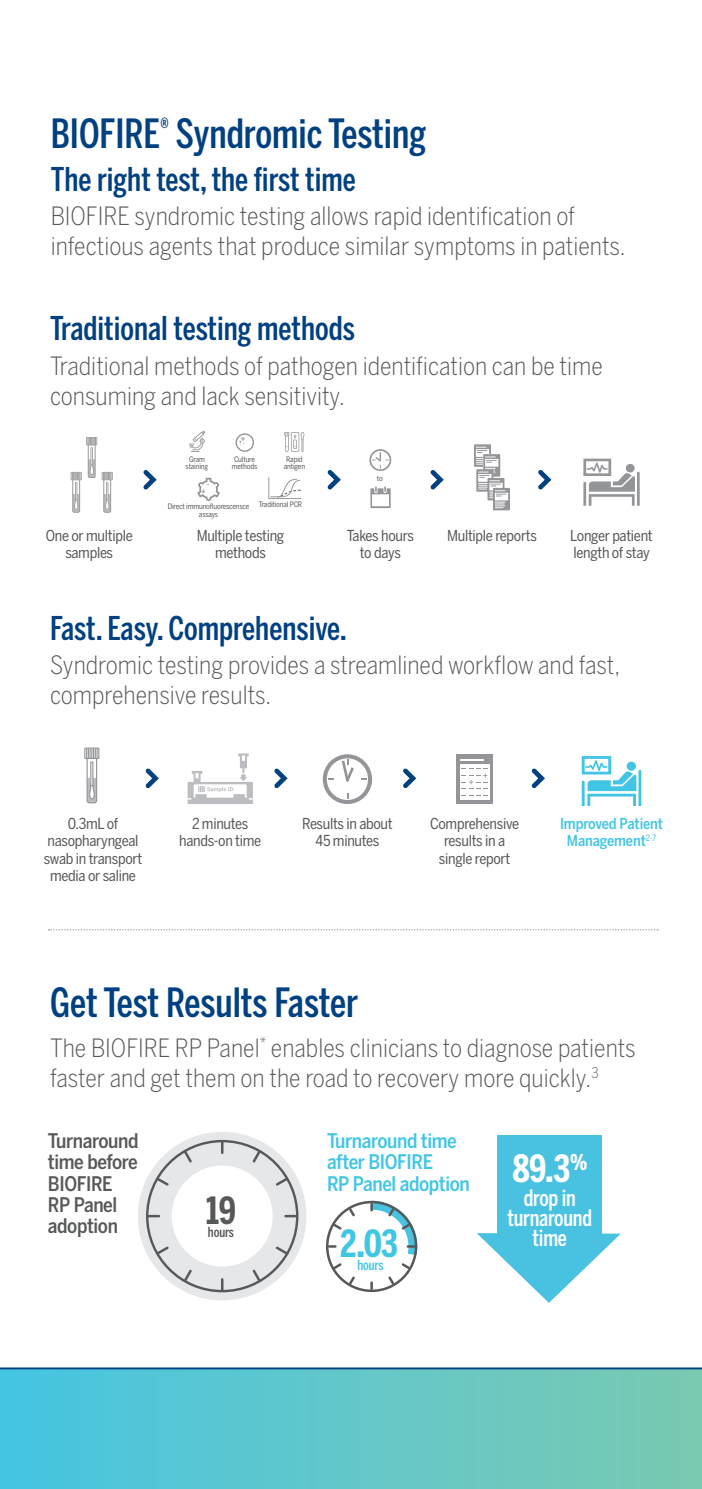
<style>
.page{position:relative;width:702px;height:1489px;background:#fff}
.page>*{position:absolute;margin:0;border:0;box-sizing:border-box;transform-origin:0 0}
.section-headers{font:500 40px "Benton Sans Compressed";color:#014081}
.infographic-number-l{font:700 37.25px "Benton Sans Compressed";color:#fff}
.infographic-number-l-2{font:700 37.25px "Benton Sans Compressed";color:#41c5e5}
.infographic-number-l-3{font:700 37.25px "Benton Sans Compressed";color:#57585a}
.section-subheaders{font:500 32.5px "Benton Sans Compressed";color:#014081}
.t1{font:300 25px/30px "Benton Sans Condensed";color:#57585a}
.infographic-text-com{font:500 22.5px/20px "Benton Sans Compressed";letter-spacing:-.01em;color:#fff;text-align:center}
.infographic-text-med{font:500 20px/21.2px "Benton Sans Condensed";letter-spacing:-.02em;color:#57585a}
.infographic-text-med-2{font:500 20px/21.2px "Benton Sans Condensed";letter-spacing:-.02em;color:#41c5e5}
.infographic-text{font:15px/17.5px "Benton Sans Condensed";letter-spacing:-.02em;color:#57585a;text-align:center}
.infographic-text-2{font:500 15px/17.5px "Benton Sans Condensed";letter-spacing:-.01em;color:#41c5e5;text-align:center}
.infographic-text-sma{font:500 13.75px "Benton Sans Compressed";letter-spacing:-.01em;color:#57585a}
.infographic-text-sma-2{font:500 13.75px "Benton Sans Compressed";letter-spacing:-.01em;color:#41c5e5}
.infographic-label-sm{font:7.5px/7.5px "Benton Sans Condensed";letter-spacing:-.02em;color:#57585a;text-align:center}
</style>
<div class="page">
<div style="left:0;top:1368px;width:702px;height:120px;background:linear-gradient(to right,#47c5e2,#7cc9b0)"></div>
<hr style="left:0;top:1367px;width:702px;height:2px;background:#014081">
<svg style="left:581px;top:756px;width:60px;height:50px"></svg>
<svg style="left:71px;top:437px;width:42px;height:76px"></svg>
<svg style="left:327px;top:470px;width:14px;height:19px"></svg>
<svg style="left:143px;top:470px;width:14px;height:19px"></svg>
<svg style="left:430px;top:470px;width:14px;height:19px"></svg>
<svg style="left:538px;top:470px;width:13px;height:19px"></svg>
<svg style="left:369px;top:449px;width:22px;height:22px"></svg>
<svg style="left:370px;top:486px;width:20px;height:22px"></svg>
<svg style="left:474px;top:444px;width:36px;height:66px"></svg>
<svg style="left:583px;top:458px;width:56px;height:47px"></svg>
<svg style="left:197px;top:478px;width:23px;height:23px"></svg>
<svg style="left:268px;top:477px;width:33px;height:22px"></svg>
<svg style="left:189px;top:430px;width:16px;height:22px"></svg>
<svg style="left:235px;top:433px;width:19px;height:19px"></svg>
<svg style="left:284px;top:432px;width:20px;height:20px"></svg>
<svg style="left:145px;top:1138px;width:155px;height:155px"></svg>
<div style="left:138px;top:1131px;width:168px;height:169px;border:34px solid #e6e7e9;border-radius:50%"></div>
<svg style="left:221px;top:1141px;width:2px;height:11px"></svg>
<svg style="left:182px;top:1148px;width:12px;height:16px"></svg>
<svg style="left:154px;top:1175px;width:17px;height:12px"></svg>
<svg style="left:148px;top:1214px;width:11px;height:3px"></svg>
<svg style="left:154px;top:1244px;width:17px;height:12px"></svg>
<svg style="left:182px;top:1267px;width:12px;height:16px"></svg>
<svg style="left:221px;top:1279px;width:2px;height:11px"></svg>
<svg style="left:250px;top:1267px;width:13px;height:16px"></svg>
<svg style="left:273px;top:1244px;width:17px;height:12px"></svg>
<svg style="left:285px;top:1214px;width:11px;height:3px"></svg>
<svg style="left:273px;top:1175px;width:17px;height:12px"></svg>
<svg style="left:250px;top:1148px;width:13px;height:16px"></svg>
<div style="left:497px;top:1135px;width:104px;height:115px;background:#49c2e1"></div>
<svg style="left:476px;top:1232px;width:144px;height:70px"></svg>
<svg style="left:329px;top:1200px;width:89px;height:88px"></svg>
<svg style="left:274px;top:768px;width:13px;height:20px"></svg>
<svg style="left:145px;top:768px;width:14px;height:20px"></svg>
<svg style="left:403px;top:768px;width:13px;height:20px"></svg>
<svg style="left:531px;top:768px;width:14px;height:20px"></svg>
<svg style="left:323px;top:754px;width:49px;height:50px"></svg>
<div style="left:456px;top:754px;width:37px;height:50px;background:#939598"></div>
<div style="left:460px;top:764px;width:29px;height:35px;background:#fff"></div>
<svg style="left:462px;top:795px;width:25px;height:1px"></svg>
<svg style="left:462px;top:768px;width:25px;height:21px"></svg>
<hr style="left:460px;top:758px;width:23px;height:2px;background:#fff">
<svg style="left:187px;top:753px;width:66px;height:51px"></svg>
<svg style="left:84px;top:747px;width:15px;height:57px"></svg>
<svg style="left:49px;top:929px;width:609px;height:1px"></svg>
<p class="section-headers" style="left:51px;top:109px;width:377px">BIOFIRE<sup>®</sup> Syndromic Testing</p>
<p class="section-subheaders" style="left:51px;top:159px;width:307px">The right test, the first time</p>
<p class="t1" style="left:51px;top:200px;width:576px">BIOFIRE syndromic testing allows rapid identification of infectious agents that produce similar symptoms in patients.</p>
<p class="section-subheaders" style="left:50px;top:308px;width:306px">Traditional testing methods</p>
<p class="t1" style="left:50px;top:350px;width:554px">Traditional methods of pathogen identification can be time consuming and lack sensitivity.</p>
<p class="infographic-label-sm" style="left:186px;top:455px;width:24px">Gram staining</p>
<p class="infographic-label-sm" style="left:232px;top:455px;width:27px;text-align:left">Culture methods</p>
<p class="infographic-label-sm" style="left:284px;top:455px;width:23px">Rapid antigen</p>
<p class="infographic-label-sm" style="left:168px;top:503px;width:83px">Direct immunofluorescensce assays</p>
<p class="infographic-label-sm" style="left:259px;top:500px;width:45px">Traditional PCR</p>
<p class="infographic-label-sm" style="left:377px;top:475px;width:7px">to</p>
<p class="infographic-text" style="left:46px;top:526px;width:88px">One or multiple samples</p>
<p class="infographic-text" style="left:447px;top:526px;width:91px">Multiple reports</p>
<p class="infographic-text" style="left:570px;top:526px;width:84px;text-align:left">Longer patient length of stay</p>
<p class="infographic-text" style="left:197px;top:526px;width:89px">Multiple testing methods</p>
<p class="infographic-text" style="left:347px;top:526px;width:69px">Takes hours to days</p>
<p class="section-subheaders" style="left:50px;top:608px;width:298px">Fast. Easy. Comprehensive.</p>
<p class="t1" style="left:50px;top:650px;width:571px">Syndromic testing provides a streamlined workflow and fast, comprehensive results.</p>
<p class="infographic-text" style="left:44px;top:814px;width:100px">0.3mL of nasopharyngeal swab in transport media or saline</p>
<p class="infographic-text" style="left:179px;top:814px;width:84px">2 minutes hands-on time</p>
<p class="infographic-text" style="left:302px;top:814px;width:92px">Results in about<br>45 minutes</p>
<p class="infographic-text" style="left:430px;top:814px;width:90px">Comprehensive results in a single report</p>
<p class="infographic-text-2" style="left:560px;top:814px;width:104px">Improved Patient<br>Management<sup>2-7</sup></p>
<p class="section-headers" style="left:50px;top:978px;width:309px">Get Test Results Faster</p>
<p class="t1" style="left:50px;top:1032px;width:587px">The BIOFIRE RP Panel<sup>*</sup> enables clinicians to diagnose patients faster and get them on the road to recovery more quickly.<sup>3</sup></p>
<p class="infographic-text-med" style="left:48px;top:1130px;width:92px">Turnaround time before<br>BIOFIRE<br>RP Panel</p>
<p class="infographic-text-med" style="left:48px;top:1215px;width:72px">adoption</p>
<p class="infographic-text-med-2" style="left:327px;top:1130px;width:144px">Turnaround time after BIOFIRE<br>RP Panel adoption</p>
<p class="infographic-number-l-3" style="left:206px;top:1187px;width:31px">19</p>
<p class="infographic-text-sma" style="left:208px;top:1223px;width:28px">hours</p>
<p class="infographic-number-l-2" style="left:340px;top:1220px;width:59px">2.03</p>
<p class="infographic-text-sma-2" style="left:357px;top:1256px;width:28px">hours</p>
<p class="infographic-number-l" style="left:512px;top:1145px;width:76px">89.3<sup>%</sup></p>
<p class="infographic-text-com" style="left:507px;top:1187px;width:86px">drop in turnaround time</p>
</div>
